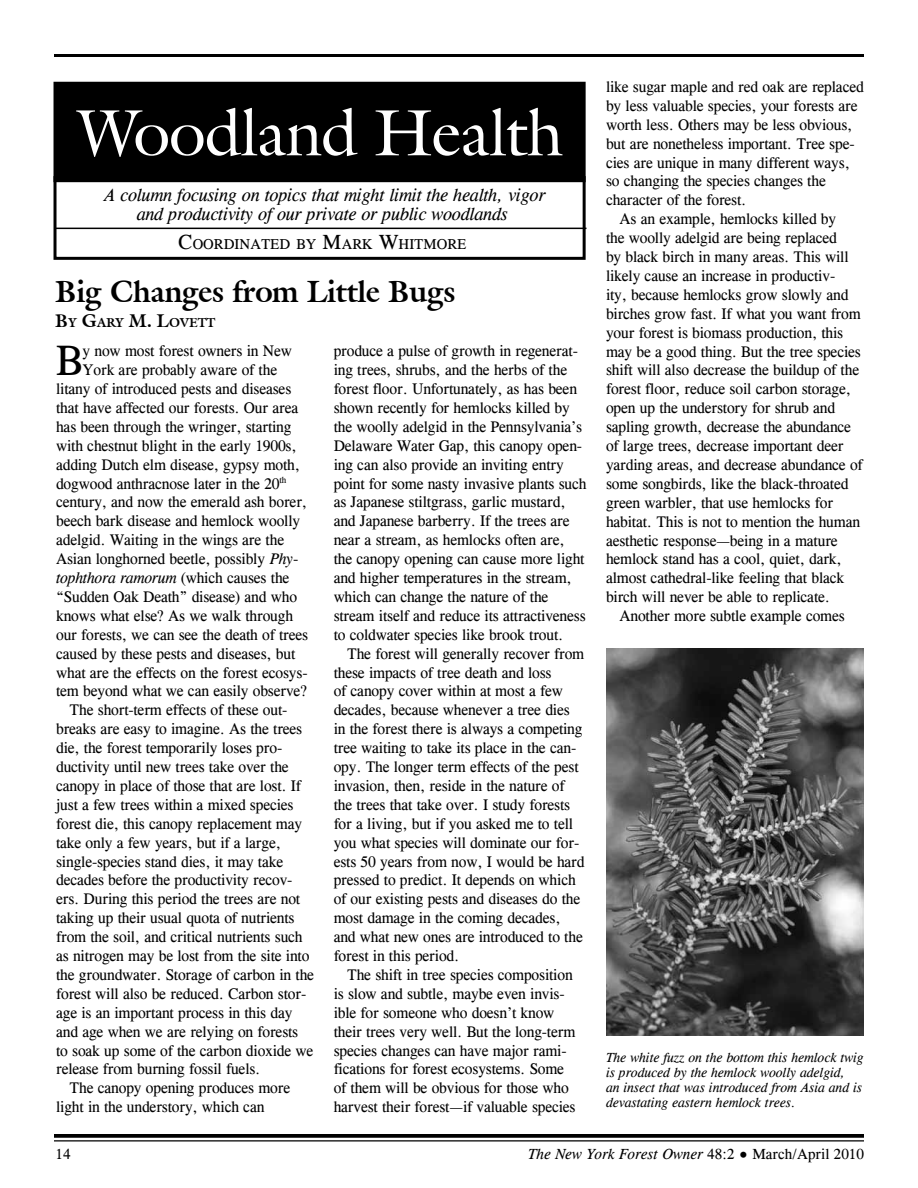
<style>
.page{position:relative;width:918px;height:1188px;background:#fff}
.page>*{position:absolute;margin:0;border:0;box-sizing:border-box;transform-origin:0 0}
.t1{font:64.5px "Galliard IT Cby BT";color:#fff}
.t2{font:43.65px "Cg Times";color:#000}
.t3{font:700 30px "Galliard IT Cby BT";letter-spacing:-.01em;color:#000}
.t4{font:italic 18px/18.9px "Cg Times";letter-spacing:-.01em;color:#000;text-align:center}
.t5{font:15.75px/18.9px "Cg Times";letter-spacing:-.01em;color:#000}
.t6{font:italic 15.75px "Cg Times";letter-spacing:-.01em;color:#000}
.t7{font:italic 15px "Cg Times";color:#000}
.t8{font:15px "Cg Times";color:#000}
.t9{font:14.7px "Cg Times";color:#000}
.t10{font:italic 13.5px/15px "Cg Times";color:#000}
.t11{font:700 12.6px "Galliard IT Cby BT";letter-spacing:-.015em;color:#000}
.s1{font-size:21px}
.s2{font-size:18px}
.s3{font-style:italic}
.s4{font-style:normal}
.s5{font-style:normal;font-size:12px}
</style>
<div class="page">
<svg style="left:54px;top:1134px;width:810px;height:4px;background:#0f0f0f"></svg>
<hr style="left:54px;top:1140px;width:810px;height:2px;background:#000">
<hr style="left:54px;top:54px;width:810px;height:3px;background:#000">
<img style="left:606px;top:648px;width:258px;height:387px">
<div style="left:54px;top:176px;width:532px;height:84px;border:3px solid #000"></div>
<div style="left:54px;top:82px;width:531px;height:99px;background:#000"></div>
<div style="left:54px;top:82px;width:532px;height:100px;border:2px solid #000"></div>
<hr style="left:55px;top:228px;width:532px;height:1px;background:#000">
<h1 class="t1" style="left:77px;top:91px;width:488px">Woodland Health</h1>
<p class="t4" style="left:104px;top:185px;width:443px">A column focusing on topics that might limit the health, vigor and productivity of our private or public woodlands</p>
<p class="t9" style="left:178px;top:235px;width:290px"><span class="s1">C</span>OORDINATED BY <span class="s1">M</span>ARK <span class="s1">W</span>HITMORE</p>
<h3 class="t3" style="left:55px;top:272px;width:402px">Big Changes from Little Bugs</h3>
<p class="t11" style="left:55px;top:315px;width:162px"><span class="s2">B</span>Y <span class="s2">G</span>ARY <span class="s2">M. L</span>OVETT</p>
<h2 class="t2" style="left:56px;top:335px;width:28px">B</h2>
<p class="t5" style="left:83px;top:342px;width:211px">y now most forest owners in New</p>
<p class="t5" style="left:83px;top:361px;width:196px">York are probably aware of the</p>
<p class="t5" style="left:56px;top:379px;width:237px">litany of introduced pests and diseases</p>
<p class="t5" style="left:56px;top:398px;width:244px">that have affected our forests. Our area</p>
<p class="t5" style="left:56px;top:417px;width:237px">has been through the wringer, starting</p>
<p class="t5" style="left:56px;top:436px;width:242px">with chestnut blight in the early 1900s,</p>
<p class="t5" style="left:56px;top:455px;width:245px">adding Dutch elm disease, gypsy moth,</p>
<p class="t5" style="left:56px;top:474px;width:232px">dogwood anthracnose later in the 20<sup>th</sup></p>
<p class="t5" style="left:56px;top:493px;width:252px">century, and now the emerald ash borer,</p>
<p class="t5" style="left:56px;top:512px;width:246px">beech bark disease and hemlock woolly</p>
<p class="t5" style="left:56px;top:531px;width:230px">adelgid. Waiting in the wings are the</p>
<p class="t5" style="left:56px;top:550px;width:244px">Asian longhorned beetle, possibly <span class="s3">Phy-</span></p>
<p class="t6" style="left:56px;top:569px;width:235px">tophthora ramorum <span class="s4">(which causes the</span></p>
<p class="t5" style="left:56px;top:587px;width:243px">“Sudden Oak Death” disease) and who</p>
<p class="t5" style="left:56px;top:606px;width:238px">knows what else? As we walk through</p>
<p class="t5" style="left:56px;top:625px;width:254px">our forests, we can see the death of trees</p>
<p class="t5" style="left:56px;top:644px;width:241px">caused by these pests and diseases, but</p>
<p class="t5" style="left:56px;top:663px;width:253px">what are the effects on the forest ecosys-</p>
<p class="t5" style="left:56px;top:682px;width:253px">tem beyond what we can easily observe?</p>
<p class="t5" style="left:70px;top:701px;width:219px">The short-term effects of these out-</p>
<p class="t5" style="left:56px;top:720px;width:248px">breaks are easy to imagine. As the trees</p>
<p class="t5" style="left:56px;top:739px;width:228px">die, the forest temporarily loses pro-</p>
<p class="t5" style="left:56px;top:757px;width:234px">ductivity until new trees take over the</p>
<p class="t5" style="left:56px;top:776px;width:247px">canopy in place of those that are lost. If</p>
<p class="t5" style="left:56px;top:795px;width:239px">just a few trees within a mixed species</p>
<p class="t5" style="left:56px;top:814px;width:248px">forest die, this canopy replacement may</p>
<p class="t5" style="left:56px;top:833px;width:226px">take only a few years, but if a large,</p>
<p class="t5" style="left:56px;top:852px;width:229px">single-species stand dies, it may take</p>
<p class="t5" style="left:56px;top:871px;width:238px">decades before the productivity recov-</p>
<p class="t5" style="left:56px;top:890px;width:246px">ers. During this period the trees are not</p>
<p class="t5" style="left:56px;top:909px;width:240px">taking up their usual quota of nutrients</p>
<p class="t5" style="left:56px;top:928px;width:248px">from the soil, and critical nutrients such</p>
<p class="t5" style="left:56px;top:946px;width:255px">as nitrogen may be lost from the site into</p>
<p class="t5" style="left:56px;top:965px;width:259px">the groundwater. Storage of carbon in the</p>
<p class="t5" style="left:56px;top:984px;width:252px">forest will also be reduced. Carbon stor-</p>
<p class="t5" style="left:56px;top:1003px;width:238px">age is an important process in this day</p>
<p class="t5" style="left:56px;top:1022px;width:244px">and age when we are relying on forests</p>
<p class="t5" style="left:56px;top:1041px;width:259px">to soak up some of the carbon dioxide we</p>
<p class="t5" style="left:56px;top:1060px;width:206px">release from burning fossil fuels.</p>
<p class="t5" style="left:70px;top:1079px;width:222px">The canopy opening produces more</p>
<p class="t5" style="left:56px;top:1098px;width:210px">light in the understory, which can</p>
<p class="t5" style="left:334px;top:342px;width:254px">produce a pulse of growth in regenerat&shy;ing trees, shrubs, and the herbs of the forest floor. Unfortunately, as has been shown recently for hemlocks killed by the woolly adelgid in the Pennsylvania’s Delaware Water Gap, this canopy open&shy;ing can also provide an inviting entry point for some nasty invasive plants such as Japanese stiltgrass, garlic mustard, and Japanese barberry. If the trees are near a stream, as hemlocks often are, the canopy opening can cause more light and higher temperatures in the stream, which can change the nature of the stream itself and reduce its attractiveness to coldwater species like brook trout.</p>
<p class="t5" style="left:334px;top:644px;width:252px;text-indent:14px">The forest will generally recover from these impacts of tree death and loss<br>of canopy cover within at most a few decades, because whenever a tree dies in the forest there is always a competing tree waiting to take its place in the can&shy;opy. The longer term effects of the pest invasion, then, reside in the nature of the trees that take over. I study forests for a living, but if you asked me to tell you what species will dominate our for&shy;ests 50 years from now, I would be hard pressed to predict. It depends on which of our existing pests and diseases do the most damage in the coming decades, and what new ones are introduced to the forest in this period.</p>
<p class="t5" style="left:334px;top:965px;width:243px;text-indent:14px">The shift in tree species composition is slow and subtle, maybe even invis&shy;ible for someone who doesn’t know their trees very well. But the long-term species changes can have major rami&shy;fications for forest ecosystems. Some of them will be obvious for those who harvest their forest—if valuable species</p>
<p class="t5" style="left:606px;top:77px;width:259px">like sugar maple and red oak are replaced</p>
<p class="t5" style="left:606px;top:96px;width:253px">by less valuable species, your forests are</p>
<p class="t5" style="left:606px;top:115px;width:248px">worth less. Others may be less obvious,</p>
<p class="t5" style="left:606px;top:134px;width:250px">but are nonetheless important. Tree spe-</p>
<p class="t5" style="left:606px;top:153px;width:245px">cies are unique in many different ways,</p>
<p class="t5" style="left:606px;top:172px;width:221px">so changing the species changes the</p>
<p class="t5" style="left:606px;top:191px;width:142px">character of the forest.</p>
<p class="t5" style="left:620px;top:210px;width:218px">As an example, hemlocks killed by</p>
<p class="t5" style="left:606px;top:229px;width:232px">the woolly adelgid are being replaced</p>
<p class="t5" style="left:606px;top:247px;width:244px">by black birch in many areas. This will</p>
<p class="t5" style="left:606px;top:266px;width:231px">likely cause an increase in productiv-</p>
<p class="t5" style="left:606px;top:285px;width:244px">ity, because hemlocks grow slowly and</p>
<p class="t5" style="left:606px;top:304px;width:256px">birches grow fast. If what you want from</p>
<p class="t5" style="left:606px;top:323px;width:239px">your forest is biomass production, this</p>
<p class="t5" style="left:606px;top:342px;width:256px">may be a good thing. But the tree species</p>
<p class="t5" style="left:606px;top:361px;width:255px">shift will also decrease the buildup of the</p>
<p class="t5" style="left:606px;top:380px;width:246px">forest floor, reduce soil carbon storage,</p>
<p class="t5" style="left:606px;top:399px;width:231px">open up the understory for shrub and</p>
<p class="t5" style="left:606px;top:418px;width:247px">sapling growth, decrease the abundance</p>
<p class="t5" style="left:606px;top:436px;width:239px">of large trees, decrease important deer</p>
<p class="t5" style="left:606px;top:455px;width:258px">yarding areas, and decrease abundance of</p>
<p class="t5" style="left:606px;top:474px;width:244px">some songbirds, like the black-throated</p>
<p class="t5" style="left:606px;top:493px;width:229px">green warbler, that use hemlocks for</p>
<p class="t5" style="left:606px;top:512px;width:256px">habitat. This is not to mention the human</p>
<p class="t5" style="left:606px;top:531px;width:233px">aesthetic response—being in a mature</p>
<p class="t5" style="left:606px;top:550px;width:237px">hemlock stand has a cool, quiet, dark,</p>
<p class="t5" style="left:606px;top:569px;width:240px">almost cathedral-like feeling that black</p>
<p class="t5" style="left:606px;top:588px;width:225px">birch will never be able to replicate.</p>
<p class="t5" style="left:620px;top:607px;width:227px">Another more subtle example comes</p>
<p class="t10" style="left:606px;top:1050px;width:259px">The white fuzz on the bottom this hemlock twig is produced by the hemlock woolly adelgid,<br>an insect that was introduced from Asia and is devastating eastern hemlock trees.</p>
<p class="t8" style="left:56px;top:1145px;width:16px">14</p>
<p class="t7" style="left:528px;top:1145px;width:337px">The New York Forest Owner <span class="s4">48:2</span> <span class="s5">•</span> <span class="s4">March/April 2010</span></p>
</div>
